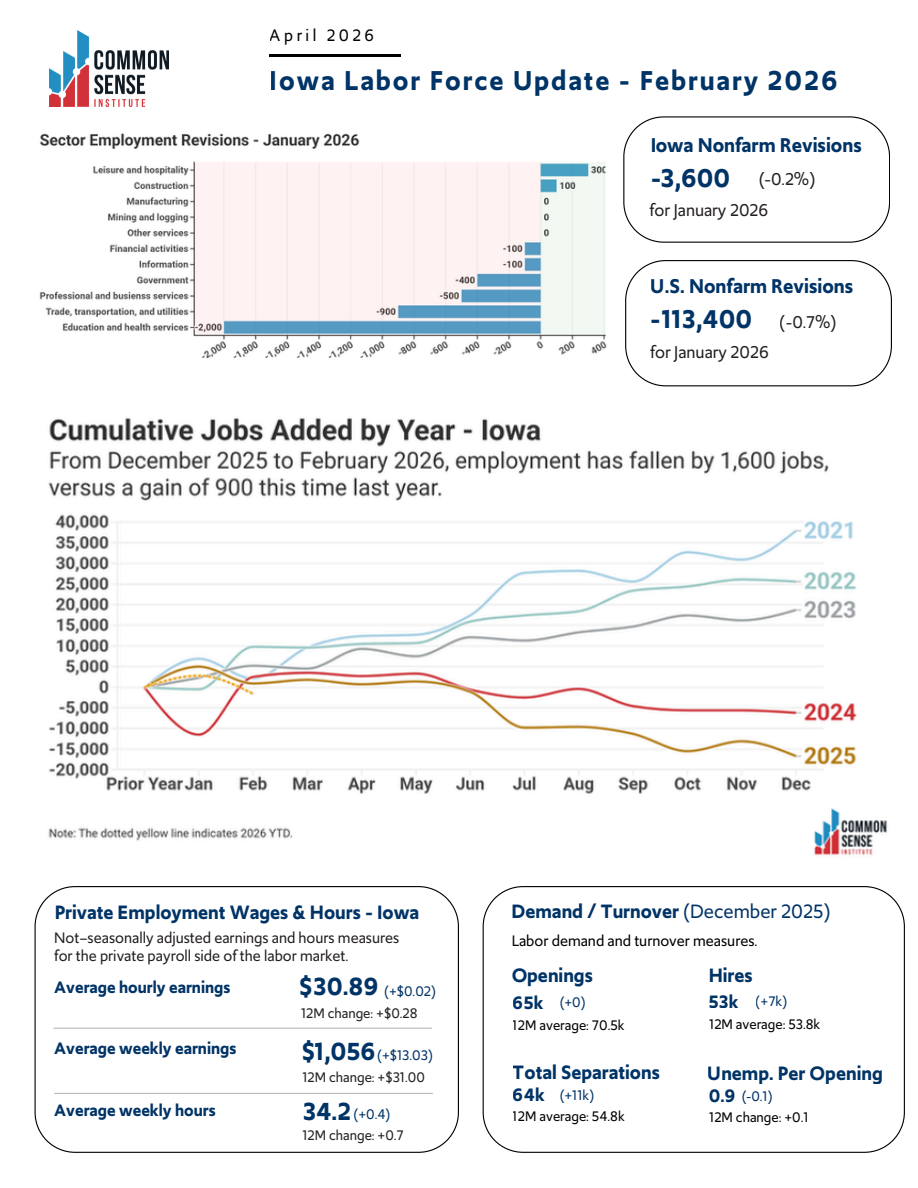
<style>
.page{position:relative;width:918px;height:1188px;background:#fff}
.page>*{position:absolute;margin:0;border:0;box-sizing:border-box;transform-origin:0 0}
.t1{font:600 28.8px "Upgrade";letter-spacing:.065em;color:#036}
.t2{font:600 27px "Upgrade";color:#036}
.t3{font:600 25.95px "Upgrade";color:#036}
.t4{font:600 21px "Upgrade";color:#036}
.t5{font:600 20.4px "Upgrade";color:#036}
.t6{font:600 18.9px "Upgrade";color:#036}
.t7{font:18px/31.5px "Upgrade";color:#231f20}
.t8{font:600 17.4px "Upgrade";color:#036}
.t9{font:17.4px "Upgrade";letter-spacing:.195em;color:#000}
.t10{font:16.05px/18.6px "Upgrade";color:#231f20}
.t11{font:16.05px "Upgrade";color:#000}
.t12{font:14.55px "Upgrade";color:#000}
.t13{font:14.55px "Upgrade";color:#231f20}
.t14{font:14.55px "Upgrade";color:#036}
.s1{font-weight:600;font-size:27px;color:#036}
.s2{font-weight:400;font-size:18px;color:#231f20}
.s3{font-weight:400}
</style>
<div class="page">
<img style="left:50px;top:31px;width:118px;height:75px">
<hr style="left:270px;top:55px;width:131px;height:2px;background:#000">
<svg style="left:483px;top:886px;width:421px;height:267px"></svg>
<svg style="left:35px;top:886px;width:424px;height:267px"></svg>
<hr style="left:54px;top:1028px;width:378px;height:1px;background:#bdb8b5">
<hr style="left:54px;top:1093px;width:379px;height:1px;background:#bdb8b5">
<svg style="left:623px;top:116px;width:267px;height:126px"></svg>
<svg style="left:625px;top:260px;width:267px;height:126px"></svg>
<img style="left:39px;top:133px;width:568px;height:226px">
<img style="left:48px;top:417px;width:839px;height:439px">
<p class="t9" style="left:270px;top:25px;width:106px">April 2026</p>
<h1 class="t1" style="left:270px;top:65px;width:570px">Iowa Labor Force Update - February 2026</h1>
<p class="t4" style="left:650px;top:133px;width:213px">Iowa Nonfarm Revisions</p>
<p class="t7" style="left:649px;top:163px;width:167px"><span class="s1">-3,600</span> (-0.2%) for January 2026</p>
<p class="t4" style="left:651px;top:275px;width:204px">U.S. Nonfarm Revisions</p>
<h2 class="t2" style="left:651px;top:304px;width:187px">-113,400 <span class="s2">(-0.7%)</span></h2>
<h5 class="t7" style="left:650px;top:336px;width:120px">for January 2026</h5>
<p class="t5" style="left:54px;top:901px;width:366px">Private Employment Wages &amp; Hours - Iowa</p>
<p class="t10" style="left:54px;top:929px;width:347px">Not–seasonally adjusted earnings and hours measures for the private payroll side of the labor market.</p>
<p class="t8" style="left:54px;top:978px;width:178px">Average hourly earnings</p>
<p class="t8" style="left:54px;top:1039px;width:184px">Average weekly earnings</p>
<p class="t8" style="left:54px;top:1101px;width:163px">Average weekly hours</p>
<p class="t3" style="left:300px;top:972px;width:80px">$30.89</p>
<p class="t14" style="left:384px;top:983px;width:53px">(+$0.02)</p>
<p class="t13" style="left:301px;top:1005px;width:118px">12M change: +$0.28</p>
<p class="t14" style="left:377px;top:1047px;width:57px">(+$13.03)</p>
<p class="t13" style="left:302px;top:1069px;width:124px">12M change: +$31.00</p>
<p class="t14" style="left:354px;top:1106px;width:38px">(+0.4)</p>
<p class="t13" style="left:302px;top:1127px;width:103px">12M change: +0.7</p>
<p class="t3" style="left:301px;top:1036px;width:76px">$1,056</p>
<p class="t3" style="left:302px;top:1097px;width:50px">34.2</p>
<h3 class="t5" style="left:512px;top:900px;width:321px">Demand / Turnover <span class="s3">(December 2025)</span></h3>
<p class="t11" style="left:512px;top:931px;width:248px">Labor demand and turnover measures.</p>
<p class="t5" style="left:512px;top:964px;width:83px">Openings</p>
<p class="t5" style="left:709px;top:964px;width:46px">Hires</p>
<p class="t6" style="left:709px;top:991px;width:31px">53k</p>
<p class="t6" style="left:513px;top:992px;width:32px">65k</p>
<p class="t14" style="left:756px;top:993px;width:33px">(+7k)</p>
<p class="t12" style="left:709px;top:1016px;width:113px">12M average: 53.8k</p>
<p class="t14" style="left:560px;top:994px;width:28px">(+0)</p>
<p class="t12" style="left:513px;top:1017px;width:113px">12M average: 70.5k</p>
<p class="t5" style="left:513px;top:1060px;width:149px">Total Separations</p>
<p class="t5" style="left:708px;top:1061px;width:177px">Unemp. Per Opening</p>
<p class="t6" style="left:513px;top:1084px;width:33px">64k</p>
<p class="t14" style="left:741px;top:1088px;width:33px">(-0.1)</p>
<p class="t12" style="left:709px;top:1109px;width:101px">12M change: +0.1</p>
<p class="t14" style="left:560px;top:1087px;width:36px">(+11k)</p>
<p class="t12" style="left:513px;top:1108px;width:114px">12M average: 54.8k</p>
<p class="t6" style="left:709px;top:1085px;width:28px">0.9</p>
</div>
